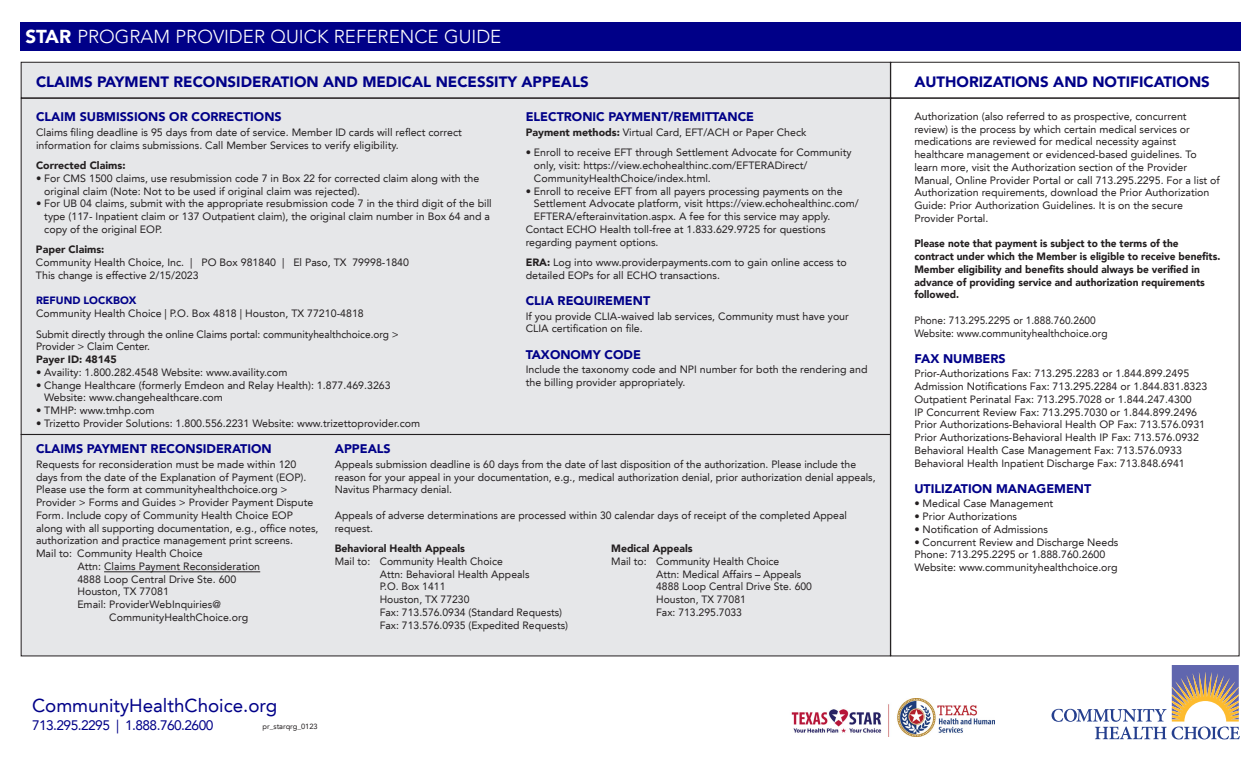
<style>
.page{position:relative;width:1260px;height:765px;background:#fff}
.page>*{position:absolute;margin:0;border:0;box-sizing:border-box;transform-origin:0 0}
.t1{font:300 18.75px "Avenir";color:#fff}
.Body_Copy{font:18.75px "Avenir LT55 Roman";color:#008}
.Body_Header{font:900 15px "Avenir LT";color:#008}
.Body_Copy-2{font:13.75px "Avenir LT55 Roman";letter-spacing:-.04em;color:#008}
.Body_Header-2{font:900 12.5px "Avenir LT";color:#008}
.Body_List{font:10.62px/12.8px "Avenir LT55 Roman";color:#231f20}
.Body_List-2{font:10.62px/12.8px "Avenir LT";color:#231f20}
.Body_List-3{font:900 10.62px/12.8px "Avenir LT";color:#231f20;scale:.95 1}
.Body_List-4{font:900 10.62px "Avenir LT";color:#231f20}
.Body_List-5{font:10.62px "Avenir LT55 Roman";color:#231f20;scale:.95 1}
.Body_List-6{font:900 10.62px "Avenir LT";color:#008}
.Body_Copy-3{font:7.5px "Avenir LT55 Roman";color:#231f20}
.s1{font-family:"Avenir LT";font-weight:900}
.s2{font-family:"Avenir LT"}
.s3{font-weight:900}
.s4{font-family:"Avenir LT55 Roman"}
</style>
<div class="page">
<div style="left:21px;top:62px;width:870px;height:594px;background:#e6e7e9"></div>
<div style="left:21px;top:62px;width:870px;height:36px;border:1px solid #231f20"></div>
<div style="left:21px;top:434px;width:870px;height:222px;border:1px solid #231f20"></div>
<div style="left:891px;top:62px;width:348px;height:36px;border:1px solid #231f20"></div>
<div style="left:20px;top:22px;width:1220px;height:29px;background:#008"></div>
<img style="left:791px;top:698px;width:203px;height:39px">
<svg style="left:1052px;top:665px;width:188px;height:74px"></svg>
<hr style="left:104px;top:572px;width:156px;height:1px;background:#231f20">
<p class="t1" style="left:25px;top:25px;width:478px"><span class="s1">STAR</span> PROGRAM PROVIDER QUICK REFERENCE GUIDE</p>
<p class="Body_Header" style="left:36px;top:73px;width:554px">CLAIMS PAYMENT RECONSIDERATION AND MEDICAL NECESSITY APPEALS</p>
<p class="Body_Header" style="left:914px;top:73px;width:297px">AUTHORIZATIONS AND NOTIFICATIONS</p>
<p class="Body_List" style="left:914px;top:110px;width:307px">Authorization (also referred to as prospective, concurrent <span class="s2">review) is the process by which certain medical services or </span>medications are reviewed for medical necessity against healthcare management or evidenced-based guidelines. To learn more, visit the Authorization section of the Provider Manual, Online Provider Portal or call 713.295.2295. For a list of Authorization requirements, download the Prior Authorization Guide: Prior Authorization Guidelines. It is on the secure Provider Portal.</p>
<p class="Body_List-3" style="left:914px;top:237px;width:324px">Please note that payment is subject to the terms of the contract under which the Member is eligible to receive benefits.<br>Member eligibility and benefits should always be verified in advance of providing service and authorization requirements followed.</p>
<p class="Body_List-5" style="left:914px;top:314px;width:193px">Phone: 713.295.2295 or 1.888.760.2600</p>
<p class="Body_List-5" style="left:914px;top:327px;width:205px">Website: www.communityhealthchoice.org</p>
<p class="Body_Header-2" style="left:914px;top:351px;width:93px">FAX NUMBERS</p>
<p class="Body_List" style="left:914px;top:367px;width:276px">Prior-Authorizations Fax: 713.295.2283 or 1.844.899.2495</p>
<p class="Body_List-2" style="left:914px;top:380px;width:294px">Admission Notifications Fax: 713.295.2284 or 1.844.831.8323</p>
<p class="Body_List" style="left:914px;top:393px;width:279px">Outpatient Perinatal Fax: 713.295.7028 or 1.844.247.4300</p>
<p class="Body_List" style="left:914px;top:406px;width:284px">IP Concurrent Review Fax: 713.295.7030 or 1.844.899.2496</p>
<p class="Body_List" style="left:914px;top:418px;width:292px">Prior Authorizations-Behavioral Health OP Fax: 713.576.0931</p>
<p class="Body_List" style="left:914px;top:431px;width:286px">Prior Authorizations-Behavioral Health IP Fax: 713.576.0932</p>
<p class="Body_List" style="left:914px;top:444px;width:269px">Behavioral Health Case Management Fax: 713.576.0933</p>
<p class="Body_List-2" style="left:914px;top:457px;width:272px">Behavioral Health Inpatient Discharge Fax: 713.848.6941</p>
<p class="Body_Header-2" style="left:914px;top:481px;width:178px">UTILIZATION MANAGEMENT</p>
<p class="Body_List" style="left:914px;top:497px;width:140px">• Medical Case Management</p>
<p class="Body_List" style="left:914px;top:510px;width:104px">• Prior Authorizations</p>
<p class="Body_List-2" style="left:914px;top:523px;width:135px">• Notification of Admissions</p>
<p class="Body_List-2" style="left:914px;top:536px;width:205px">• Concurrent Review and Discharge Needs</p>
<p class="Body_List" style="left:914px;top:548px;width:193px">Phone: 713.295.2295 or 1.888.760.2600</p>
<p class="Body_List" style="left:914px;top:561px;width:205px">Website: www.communityhealthchoice.org</p>
<p class="Body_Header-2" style="left:526px;top:109px;width:230px">ELECTRONIC PAYMENT/REMITTANCE</p>
<p class="Body_List-2" style="left:526px;top:126px;width:282px"><span class="s3">Payment methods:</span> Virtual Card, EFT/ACH or Paper Check</p>
<p class="Body_List-2" style="left:534px;top:146px;width:319px;text-indent:-8px"><span class="s4">• Enroll to receive EFT through Settlement Advocate for Community </span>only, visit: https://view.echohealthinc.com/EFTERADirect/<br>CommunityHealthChoice/index.html.</p>
<p class="Body_List-2" style="left:534px;top:185px;width:326px;text-indent:-8px"><span class="s4">• Enroll to receive EFT from all payers processing payments on the<br></span>Settlement Advocate platform, visit https://view.echohealthinc.com/<br>EFTERA/efterainvitation.aspx. A fee for this service may apply.</p>
<p class="Body_List" style="left:526px;top:223px;width:301px">Contact ECHO Health toll-free at 1.833.629.9725 for questions regarding payment options.</p>
<p class="Body_List" style="left:526px;top:256px;width:323px"><span class="s1">ERA:</span> Log into www.providerpayments.com to gain online access to detailed EOPs for all ECHO transactions.</p>
<p class="Body_Header-2" style="left:526px;top:293px;width:126px">CLIA REQUIREMENT</p>
<p class="Body_List" style="left:526px;top:310px;width:325px">If you provide CLIA-waived lab services, Community must have your<br><span class="s2">CLIA certification on file.</span></p>
<p class="Body_Header-2" style="left:526px;top:347px;width:117px">TAXONOMY CODE</p>
<p class="Body_List" style="left:526px;top:363px;width:343px">Include the taxonomy code and NPI number for both the rendering and the billing provider appropriately.</p>
<p class="Body_Header-2" style="left:36px;top:109px;width:247px">CLAIM SUBMISSIONS OR CORRECTIONS</p>
<p class="Body_List-2" style="left:36px;top:126px;width:427px">Claims filing deadline is 95 days from date of service. Member ID cards will reflect correct <span class="s4">information for claims submissions. Call Member Services to verify eligibility.</span></p>
<p class="Body_List-4" style="left:36px;top:159px;width:91px">Corrected Claims:</p>
<p class="Body_List" style="left:44px;top:172px;width:437px;text-indent:-8px">• For CMS 1500 claims, use resubmission code 7 in Box 22 for corrected claim along with the <span class="s2">original claim (Note: Not to be used if original claim was rejected).</span></p>
<p class="Body_List" style="left:44px;top:197px;width:449px;text-indent:-8px">• For UB 04 claims, submit with the appropriate resubmission code 7 in the third digit of the bill <span class="s2">type (117- Inpatient claim or 137 Outpatient claim), the original claim number in Box 64 and a </span>copy of the original EOP.</p>
<p class="Body_List-4" style="left:36px;top:243px;width:70px">Paper Claims:</p>
<p class="Body_List" style="left:36px;top:256px;width:375px">Community Health Choice, Inc. | PO Box 981840 | El Paso, TX 79998-1840<br><span class="s2">This change is effective 2/15/2023</span></p>
<p class="Body_List-6" style="left:36px;top:294px;width:102px">REFUND LOCKBOX</p>
<p class="Body_List" style="left:36px;top:307px;width:329px">Community Health Choice | P.O. Box 4818 | Houston, TX 77210-4818</p>
<p class="Body_List" style="left:36px;top:328px;width:364px">Submit directly through the online Claims portal: communityhealthchoice.org &gt;<br>Provider &gt; Claim Center.</p>
<p class="Body_List-4" style="left:36px;top:353px;width:82px">Payer ID: 48145</p>
<p class="Body_List" style="left:36px;top:366px;width:253px">• Availity: 1.800.282.4548 Website: www.availity.com</p>
<p class="Body_List-2" style="left:44px;top:379px;width:348px;text-indent:-8px">• Change Healthcare (formerly Emdeon and Relay Health): 1.877.469.3263<br><span class="s4">Website: www.changehealthcare.com</span></p>
<p class="Body_List" style="left:36px;top:404px;width:120px">• TMHP: www.tmhp.com</p>
<p class="Body_List" style="left:36px;top:417px;width:386px">• Trizetto Provider Solutions: 1.800.556.2231 Website: www.trizettoprovider.com</p>
<p class="Body_Header-2" style="left:36px;top:442px;width:237px">CLAIMS PAYMENT RECONSIDERATION</p>
<p class="Body_List" style="left:36px;top:458px;width:284px">Requests for reconsideration must be made within 120 <span class="s2">days from the date of the Explanation of Payment (EOP).<br></span>Please use the form at communityhealthchoice.org &gt; <span class="s2">Provider &gt; Forms and Guides &gt; Provider Payment Dispute </span>Form. Include copy of Community Health Choice EOP <span class="s2">along with all supporting documentation, e.g., office notes, </span>authorization and practice management print screens.</p>
<p class="Body_List" style="left:36px;top:547px;width:168px">Mail to: Community Health Choice</p>
<p class="Body_List" style="left:77px;top:560px;width:184px">Attn: Claims Payment Reconsideration</p>
<p class="Body_List-2" style="left:77px;top:573px;width:161px">4888 Loop Central Drive Ste. 600</p>
<p class="Body_List-2" style="left:77px;top:586px;width:93px">Houston, TX 77081</p>
<p class="Body_List" style="left:77px;top:598px;width:145px">Email: ProviderWebInquiries@</p>
<p class="Body_List" style="left:109px;top:611px;width:140px">CommunityHealthChoice.org</p>
<p class="Body_Header-2" style="left:335px;top:442px;width:58px">APPEALS</p>
<p class="Body_List" style="left:335px;top:458px;width:542px">Appeals submission deadline is 60 days from the date of last disposition of the authorization. Please include the reason for your appeal in your documentation, e.g., medical authorization denial, prior authorization denial appeals,<br>Navitus Pharmacy denial.</p>
<p class="Body_List" style="left:335px;top:509px;width:514px">Appeals of adverse determinations are processed within 30 calendar days of receipt of the completed Appeal request.</p>
<p class="Body_List-4" style="left:335px;top:542px;width:132px">Behavioral Health Appeals</p>
<p class="Body_List" style="left:380px;top:555px;width:190px;text-indent:-45px">Mail to: Community Health Choice<br>Attn: Behavioral Health Appeals<br>P.O. Box 1411<br>Houston, TX 77230<br><span class="s2">Fax: 713.576.0934 (Standard Requests)<br>Fax: 713.576.0935 (Expedited Requests)</span></p>
<p class="Body_List-4" style="left:611px;top:542px;width:83px">Medical Appeals</p>
<p class="Body_List" style="left:611px;top:555px;width:170px">Mail to: Community Health Choice</p>
<p class="Body_List" style="left:656px;top:568px;width:157px">Attn: Medical Affairs – Appeals<br><span class="s2">4888 Loop Central Drive Ste. 600<br>Houston, TX 77081<br></span>Fax: 713.295.7033</p>
<p class="Body_Copy" style="left:32px;top:695px;width:247px">CommunityHealthChoice.org</p>
<p class="Body_Copy-2" style="left:32px;top:717px;width:183px">713.295.2295 | 1.888.760.2600</p>
<p class="Body_Copy-3" style="left:262px;top:722px;width:57px">pr_starqrg_0123</p>
</div>
